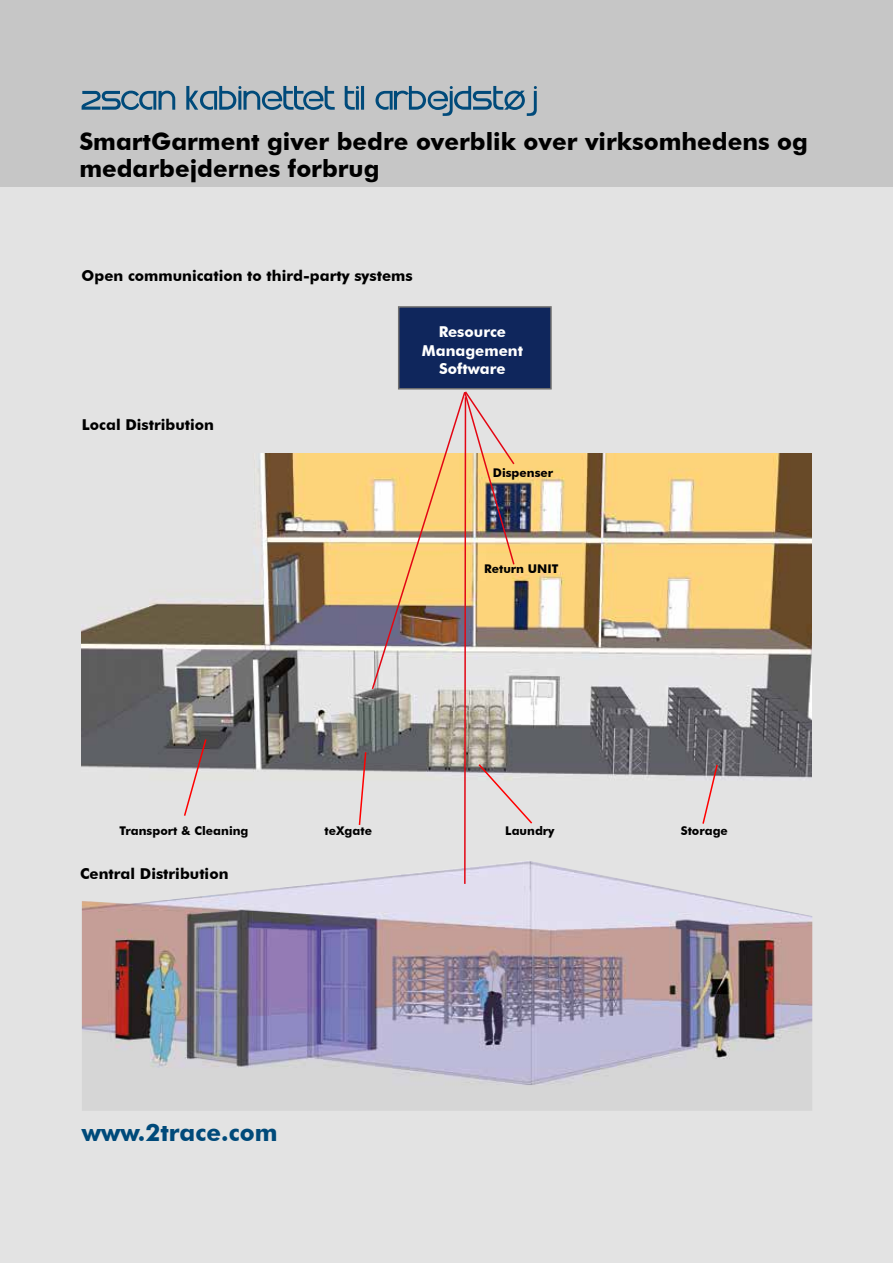
<style>
.page{position:relative;width:893px;height:1263px;background:#e3e3e3}
.page>*{position:absolute;margin:0;border:0;box-sizing:border-box;transform-origin:0 0}
.t1{font:700 24px/27px "Futura BT";color:#000}
.t2{font:700 24px "Futura BT";color:#004a7a}
.t3{font:700 15px "Futura BT";color:#000}
.t4{font:700 15px/18.8px "Futura BT";color:#fff;text-align:center}
.t5{font:700 12px "Futura BT";color:#000}
</style>
<div class="page">
<div style="left:0;top:0;width:893px;height:187px;background:#c6c6c6"></div>
<svg style="left:81px;top:86px;width:456px;height:30px"></svg>
<img style="left:82px;top:453px;width:729px;height:327px">
<svg style="left:183px;top:738px;width:25px;height:78px"></svg>
<svg style="left:701px;top:763px;width:18px;height:61px"></svg>
<div style="left:398px;top:306px;width:154px;height:83px;background:#0f265c;border:2px solid #706f6f"></div>
<img style="left:82px;top:862px;width:730px;height:249px">
<img style="left:358px;top:391px;width:176px;height:494px">
<h1 class="t1" style="left:79px;top:128px;width:730px">SmartGarment giver bedre overblik over virksomhedens og medarbejdernes forbrug</h1>
<p class="t3" style="left:82px;top:266px;width:333px">Open communication to third-party systems</p>
<p class="t4" style="left:422px;top:322px;width:103px">Resource<br>Management<br>Software</p>
<p class="t3" style="left:82px;top:416px;width:134px">Local Distribution</p>
<p class="t5" style="left:493px;top:465px;width:62px">Dispenser</p>
<p class="t5" style="left:484px;top:562px;width:76px">Return UNIT</p>
<p class="t5" style="left:119px;top:823px;width:131px">Transport &amp; Cleaning</p>
<p class="t5" style="left:325px;top:823px;width:49px">teXgate</p>
<p class="t5" style="left:505px;top:823px;width:51px">Laundry</p>
<p class="t5" style="left:681px;top:823px;width:49px">Storage</p>
<p class="t3" style="left:80px;top:865px;width:150px">Central Distribution</p>
<h1 class="t2" style="left:82px;top:1118px;width:197px">www.2trace.com</h1>
</div>
